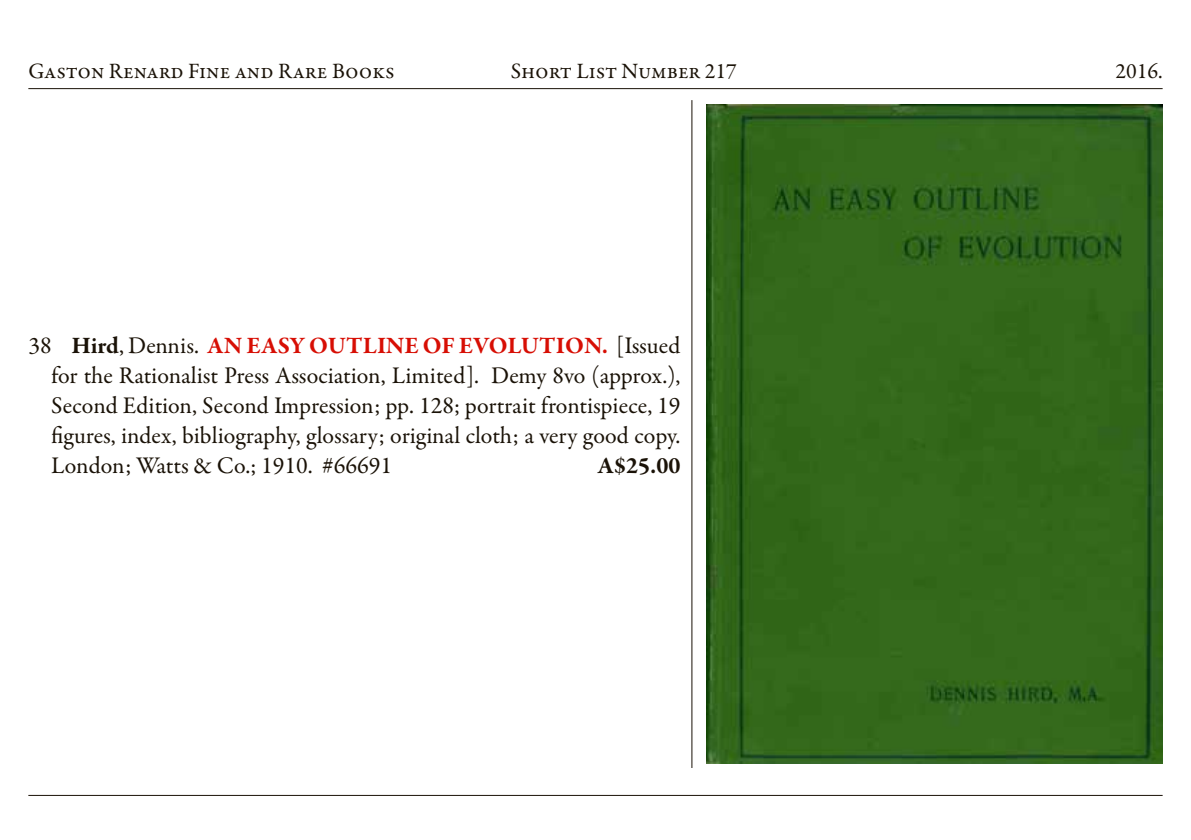
<style>
.page{position:relative;width:1191px;height:840px;background:#fff}
.page>*{position:absolute;margin:0;border:0;box-sizing:border-box;transform-origin:0 0}
.t1{font:24px/30px "Garamond Premr Pro";color:#1a1207;text-align:justify}
.t2{font:700 24px "Garamond Premr Pro";color:#1a1207}
.t3{font:22px "Garamond Premr Pro";color:#1a1207}
.s1{font-weight:700}
.s2{font-weight:700;color:#d70e04}
</style>
<div class="page">
<hr style="left:28px;top:88px;width:1134px;height:1px;background:#1a1207">
<hr style="left:28px;top:794px;width:1134px;height:1px;background:#1a1207">
<hr style="left:691px;top:100px;width:1px;height:667px;background:#1a1207">
<img style="left:706px;top:104px;width:456px;height:659px">
<p class="t3" style="left:28px;top:57px;width:368px">Gaston Renard Fine and Rare Books</p>
<p class="t3" style="left:511px;top:57px;width:228px">Short List Number 217</p>
<p class="t3" style="left:1115px;top:57px;width:49px">2016.</p>
<p class="t1" style="left:51px;top:330px;width:631px;text-indent:-23px">38 <span class="s1">Hird</span>, Dennis. <span class="s2">AN EASY OUTLINE OF EVOLUTION.</span> [Issued for the Rationalist Press Association, Limited]. Demy 8vo (approx.), Second Edition, Second Impression; pp. 128; portrait frontispiece, 19 figures, index, bibliography, glossary; original cloth; a very good copy.<br>London; Watts &amp; Co.; 1910. #66691</p>
<p class="t2" style="left:598px;top:450px;width:84px">A$25.00</p>
</div>
